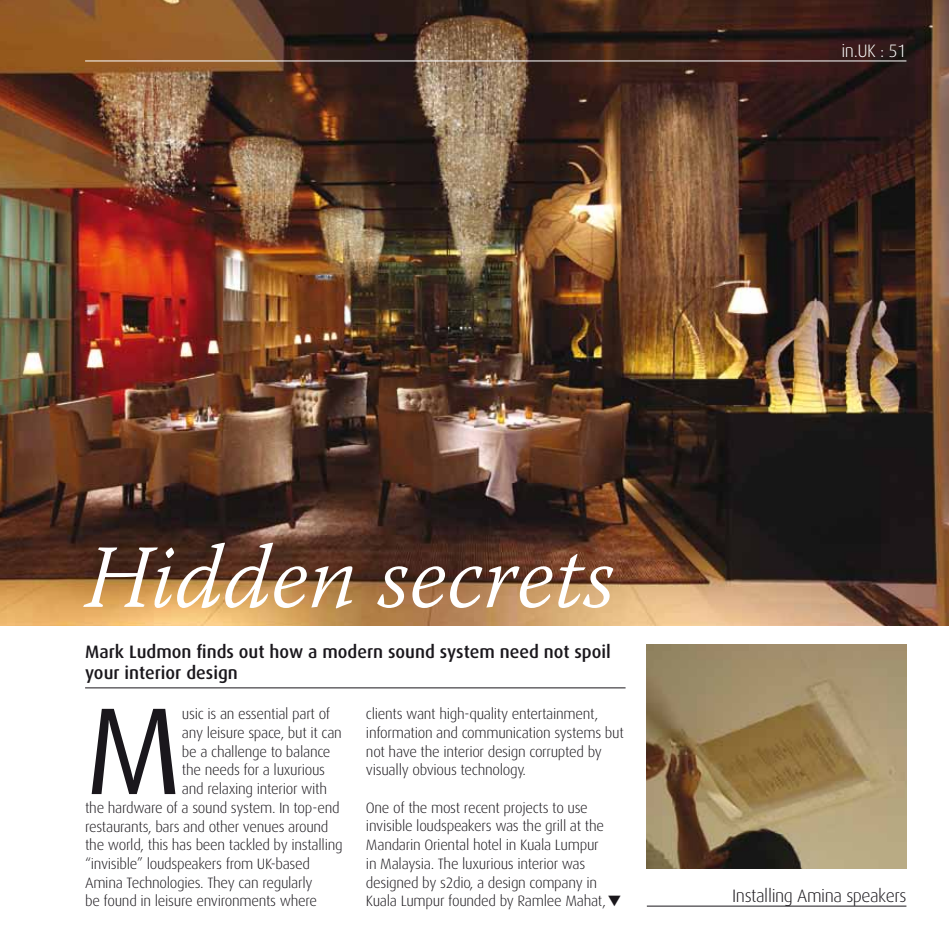
<style>
.page{position:relative;width:949px;height:949px;background:#fff}
.page>*{position:absolute;margin:0;border:0;box-sizing:border-box;transform-origin:0 0}
.t1{font:123.75px "Dax";color:#1a171c}
.t2{font:italic 300 90px "Warnock Pro";color:#fff}
.t3{font:500 18px/21px "Dax";color:#1a171c}
.t4{font:300 18px "Dax";letter-spacing:-.025em;color:#1a171c}
.t5{font:300 18px "Dax";color:#fff}
.t6{font:300 15px/18.8px "Dax";letter-spacing:-.02em;color:#1a171c}
</style>
<div class="page">
<img style="left:0;top:0;width:948px;height:625px">
<hr style="left:85px;top:61px;width:821px;height:1px;background:#fff">
<hr style="left:85px;top:687px;width:540px;height:1px;background:#1a171c">
<hr style="left:646px;top:905px;width:260px;height:1px;background:#1a171c">
<img style="left:646px;top:644px;width:260px;height:224px">
<p class="t5" style="left:841px;top:40px;width:66px">in.UK : 51</p>
<p class="t2" style="left:85px;top:523px;width:531px">Hidden secrets</p>
<p class="t3" style="left:85px;top:641px;width:527px">Mark Ludmon finds out how a modern sound system need not spoil your interior design</p>
<p class="t1" style="left:85px;top:682px;width:98px">M</p>
<p class="t6" style="left:182px;top:704px;width:150px">usic is an essential part of</p>
<p class="t6" style="left:182px;top:723px;width:161px">any leisure space, but it can</p>
<p class="t6" style="left:182px;top:742px;width:150px">be a challenge to balance</p>
<p class="t6" style="left:182px;top:760px;width:145px">the needs for a luxurious</p>
<p class="t6" style="left:182px;top:779px;width:146px">and relaxing interior with</p>
<p class="t6" style="left:85px;top:798px;width:256px">the hardware of a sound system. In top-end</p>
<p class="t6" style="left:85px;top:816px;width:245px">restaurants, bars and other venues around</p>
<p class="t6" style="left:85px;top:835px;width:259px">the world, this has been tackled by installing</p>
<p class="t6" style="left:85px;top:854px;width:226px">“invisible” loudspeakers from UK-based</p>
<p class="t6" style="left:85px;top:873px;width:229px">Amina Technologies. They can regularly</p>
<p class="t6" style="left:85px;top:891px;width:233px">be found in leisure environments where</p>
<p class="t6" style="left:366px;top:704px;width:259px">clients want high-quality entertainment, information and communication systems but not have the interior design corrupted by visually obvious technology.</p>
<p class="t6" style="left:366px;top:798px;width:257px">One of the most recent projects to use invisible loudspeakers was the grill at the Mandarin Oriental hotel in Kuala Lumpur<br>in Malaysia. The luxurious interior was designed by s2dio, a design company in Kuala Lumpur founded by Ramlee Mahat,▼</p>
<p class="t4" style="left:732px;top:885px;width:176px">Installing Amina speakers</p>
</div>
